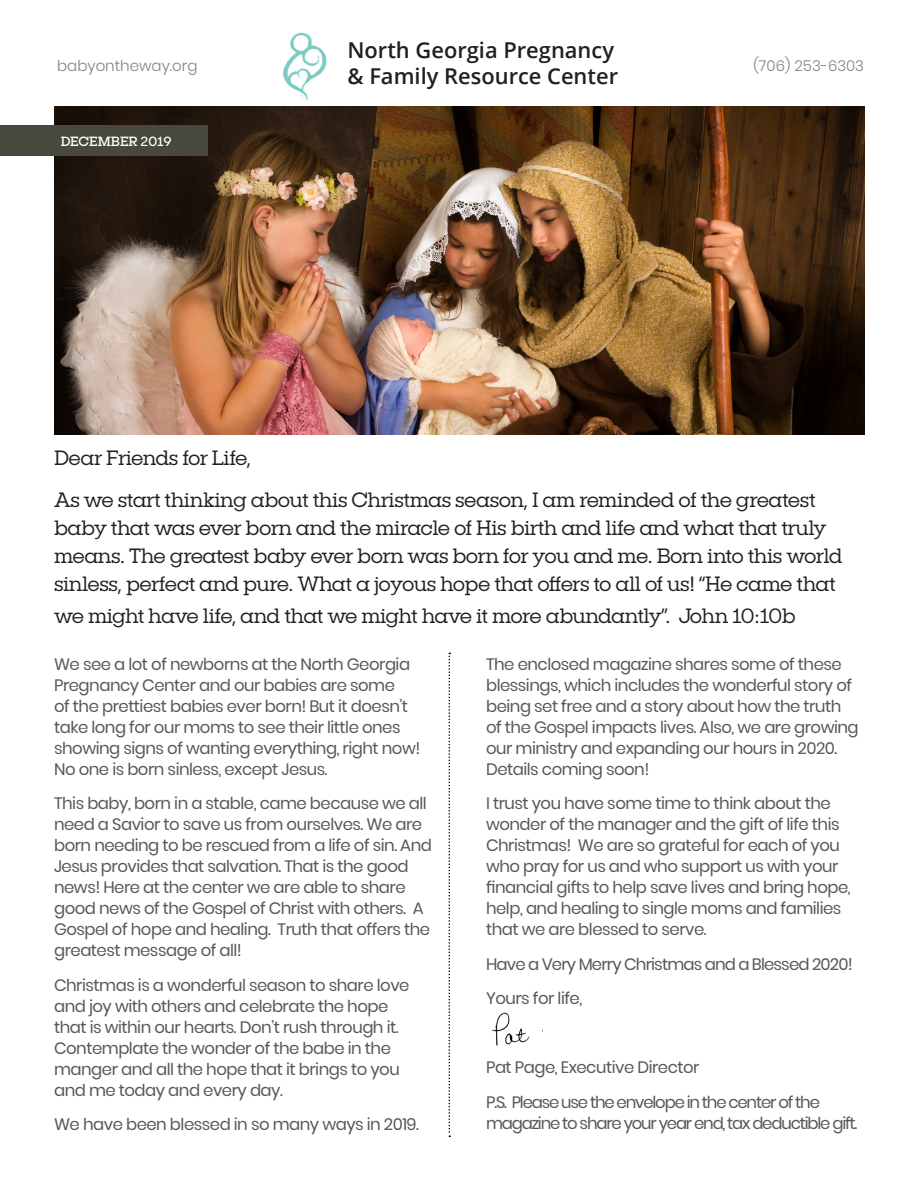
<style>
.page{position:relative;width:918px;height:1188px;background:#fff}
.page>*{position:absolute;margin:0;border:0;box-sizing:border-box;transform-origin:0 0}
.t1{font:600 21.9px "Open Sans";color:#231f20}
.t2{font:300 21px/28.2px "Publica Slab";letter-spacing:-.02em;color:#231f20}
.t3{font:300 21px "Publica Slab";letter-spacing:-.04em;color:#231f20}
.t4{font:16.5px/21px "Poppins";letter-spacing:-.03em;color:#57585a}
.t5{font:16.5px/21px "Poppins";letter-spacing:-.07em;color:#57585a}
.t6{font:16.5px "Poppins";letter-spacing:-.05em;color:#57585a}
.t7{font:300 15px "Poppins";color:#808285}
.t8{font:13.5px "Publica Slab";color:#fff}
</style>
<div class="page">
<img style="left:54px;top:107px;width:810px;height:327px">
<div style="left:0;top:125px;width:207px;height:31px;background:#47493c"></div>
<img style="left:284px;top:33px;width:43px;height:68px">
<img style="left:492px;top:1012px;width:50px;height:34px">
<svg style="left:449px;top:653px;width:1px;height:484px"></svg>
<p class="t1" style="left:347px;top:35px;width:268px">North Georgia Pregnancy</p>
<p class="t1" style="left:347px;top:61px;width:272px">&amp; Family Resource Center</p>
<p class="t7" style="left:57px;top:58px;width:142px">babyontheway.org</p>
<p class="t7" style="left:753px;top:58px;width:112px">(706) 253-6303</p>
<p class="t8" style="left:61px;top:133px;width:112px">DECEMBER 2019</p>
<p class="t2" style="left:54px;top:443px;width:199px">Dear Friends for Life,</p>
<p class="t2" style="left:54px;top:485px;width:790px">As we start thinking about this Christmas season, I am reminded of the greatest baby that was ever born and the miracle of His birth and life and what that truly means. The greatest baby ever born was born for you and me. Born into this world sinless, perfect and pure. What a joyous hope that offers to all of us! “He came that</p>
<p class="t3" style="left:54px;top:602px;width:743px">we might have life, and that we might have it more abundantly”. John 10:10b</p>
<p class="t4" style="left:54px;top:654px;width:368px">We see a lot of newborns at the North Georgia Pregnancy Center and our babies are some<br>of the prettiest babies ever born! But it doesn’t take long for our moms to see their little ones showing signs of wanting everything, right now!<br>No one is born sinless, except Jesus.</p>
<p class="t4" style="left:54px;top:793px;width:379px">This baby, born in a stable, came because we all need a Savior to save us from ourselves. We are born needing to be rescued from a life of sin. And Jesus provides that salvation. That is the good news! Here at the center we are able to share good news of the Gospel of Christ with others. A Gospel of hope and healing. Truth that offers the greatest message of all!</p>
<p class="t4" style="left:54px;top:975px;width:357px">Christmas is a wonderful season to share love and joy with others and celebrate the hope that is within our hearts. Don’t rush through it.<br>Contemplate the wonder of the babe in the manger and all the hope that it brings to you and me today and every day.</p>
<p class="t4" style="left:54px;top:1114px;width:366px">We have been blessed in so many ways in 2019.</p>
<p class="t4" style="left:486px;top:654px;width:374px">The enclosed magazine shares some of these blessings, which includes the wonderful story of being set free and a story about how the truth of the Gospel impacts lives. Also, we are growing our ministry and expanding our hours in 2020.<br>Details coming soon!</p>
<p class="t4" style="left:486px;top:793px;width:366px">I trust you have some time to think about the wonder of the manager and the gift of life this Christmas! We are so grateful for each of you who pray for us and who support us with your financial gifts to help save lives and bring hope, help, and healing to single moms and families that we are blessed to serve.</p>
<p class="t6" style="left:486px;top:955px;width:368px">Have a Very Merry Christmas and a Blessed 2020!</p>
<p class="t4" style="left:486px;top:988px;width:98px">Yours for life,</p>
<p class="t4" style="left:486px;top:1057px;width:215px">Pat Page, Executive Director</p>
<p class="t5" style="left:486px;top:1092px;width:373px">P.S. Please use the envelope in the center of the magazine to share your year end, tax deductible gift.</p>
</div>
